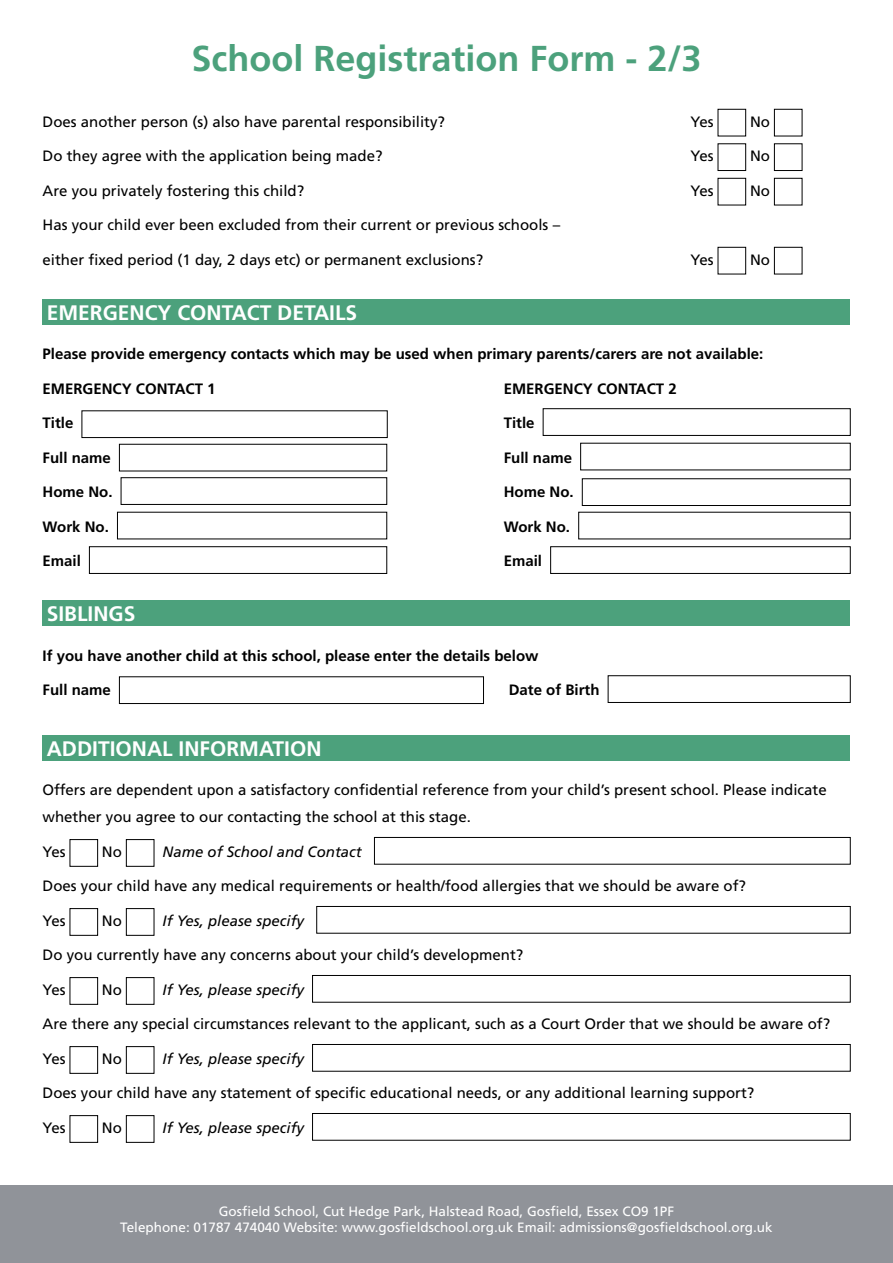
<style>
.page{position:relative;width:893px;height:1263px;background:#fff}
.page>*{position:absolute;margin:0;border:0;box-sizing:border-box;transform-origin:0 0}
.t1{font:700 36px "Frutiger";color:#4ca17c}
.t2{font:700 21px "Frutiger";color:#fff}
.t3{font:15px/27px "Frutiger";color:#000}
.t4{font:700 15px "Frutiger";color:#000}
.t5{font:italic 15px "Frutiger";color:#000}
.t6{font:13.5px/16.2px "Frutiger";color:#fff;text-align:center}
</style>
<div class="page">
<div style="left:718px;top:109px;width:28px;height:27px;border:1px solid #000"></div>
<div style="left:774px;top:109px;width:28px;height:27px;border:1px solid #000"></div>
<div style="left:718px;top:144px;width:28px;height:27px;border:1px solid #000"></div>
<div style="left:774px;top:144px;width:28px;height:27px;border:1px solid #000"></div>
<div style="left:718px;top:178px;width:28px;height:27px;border:1px solid #000"></div>
<div style="left:774px;top:178px;width:28px;height:27px;border:1px solid #000"></div>
<div style="left:718px;top:247px;width:28px;height:27px;border:1px solid #000"></div>
<div style="left:774px;top:247px;width:28px;height:27px;border:1px solid #000"></div>
<div style="left:43px;top:299px;width:807px;height:26px;background:#4ca17c"></div>
<div style="left:82px;top:411px;width:305px;height:27px;border:1px solid #000"></div>
<div style="left:543px;top:408px;width:307px;height:28px;border:1px solid #000"></div>
<div style="left:121px;top:477px;width:266px;height:28px;border:1px solid #000"></div>
<div style="left:582px;top:479px;width:268px;height:27px;border:1px solid #000"></div>
<div style="left:89px;top:546px;width:298px;height:28px;border:1px solid #000"></div>
<div style="left:550px;top:546px;width:300px;height:28px;border:1px solid #000"></div>
<div style="left:43px;top:601px;width:807px;height:25px;background:#4ca17c"></div>
<div style="left:119px;top:677px;width:365px;height:27px;border:1px solid #000"></div>
<div style="left:608px;top:675px;width:242px;height:28px;border:1px solid #000"></div>
<div style="left:43px;top:735px;width:807px;height:26px;background:#4ca17c"></div>
<div style="left:70px;top:839px;width:28px;height:27px;border:1px solid #000"></div>
<div style="left:126px;top:839px;width:28px;height:27px;border:1px solid #000"></div>
<div style="left:374px;top:837px;width:476px;height:27px;border:1px solid #000"></div>
<div style="left:70px;top:908px;width:28px;height:27px;border:1px solid #000"></div>
<div style="left:126px;top:908px;width:28px;height:27px;border:1px solid #000"></div>
<div style="left:316px;top:906px;width:534px;height:27px;border:1px solid #000"></div>
<div style="left:70px;top:977px;width:28px;height:27px;border:1px solid #000"></div>
<div style="left:126px;top:977px;width:28px;height:27px;border:1px solid #000"></div>
<div style="left:312px;top:975px;width:538px;height:27px;border:1px solid #000"></div>
<div style="left:70px;top:1046px;width:28px;height:27px;border:1px solid #000"></div>
<div style="left:126px;top:1046px;width:28px;height:27px;border:1px solid #000"></div>
<div style="left:312px;top:1044px;width:538px;height:27px;border:1px solid #000"></div>
<div style="left:70px;top:1115px;width:28px;height:27px;border:1px solid #000"></div>
<div style="left:126px;top:1115px;width:28px;height:27px;border:1px solid #000"></div>
<div style="left:312px;top:1113px;width:538px;height:27px;border:1px solid #000"></div>
<div style="left:0;top:1185px;width:893px;height:78px;background:#909399"></div>
<h1 class="t1" style="left:191px;top:37px;width:512px">School Registration Form - 2/3</h1>
<p class="t3" style="left:43px;top:108px;width:404px">Does another person (s) also have parental responsibility?</p>
<p class="t3" style="left:691px;top:108px;width:25px">Yes</p>
<p class="t3" style="left:750px;top:108px;width:21px">No</p>
<p class="t3" style="left:43px;top:142px;width:342px">Do they agree with the application being made?</p>
<p class="t3" style="left:691px;top:142px;width:25px">Yes</p>
<p class="t3" style="left:750px;top:142px;width:21px">No</p>
<p class="t3" style="left:43px;top:177px;width:263px">Are you privately fostering this child?</p>
<p class="t3" style="left:691px;top:177px;width:25px">Yes</p>
<p class="t3" style="left:750px;top:177px;width:21px">No</p>
<p class="t3" style="left:43px;top:211px;width:519px">Has your child ever been excluded from their current or previous schools –</p>
<p class="t3" style="left:43px;top:246px;width:442px">either fixed period (1 day, 2 days etc) or permanent exclusions?</p>
<p class="t3" style="left:691px;top:246px;width:25px">Yes</p>
<p class="t3" style="left:750px;top:246px;width:21px">No</p>
<h2 class="t2" style="left:47px;top:300px;width:312px">EMERGENCY CONTACT DETAILS</h2>
<p class="t4" style="left:43px;top:345px;width:722px">Please provide emergency contacts which may be used when primary parents/carers are not available:</p>
<p class="t4" style="left:43px;top:380px;width:174px">EMERGENCY CONTACT 1</p>
<p class="t4" style="left:504px;top:380px;width:174px">EMERGENCY CONTACT 2</p>
<p class="t4" style="left:43px;top:414px;width:32px">Title</p>
<p class="t4" style="left:504px;top:414px;width:32px">Title</p>
<p class="t4" style="left:43px;top:449px;width:70px">Full name</p>
<p class="t4" style="left:504px;top:449px;width:70px">Full name</p>
<p class="t4" style="left:43px;top:483px;width:72px">Home No.</p>
<p class="t4" style="left:504px;top:483px;width:72px">Home No.</p>
<p class="t4" style="left:43px;top:518px;width:68px">Work No.</p>
<p class="t4" style="left:504px;top:518px;width:68px">Work No.</p>
<p class="t4" style="left:43px;top:552px;width:40px">Email</p>
<p class="t4" style="left:504px;top:552px;width:40px">Email</p>
<h2 class="t2" style="left:47px;top:602px;width:90px">SIBLINGS</h2>
<p class="t4" style="left:43px;top:647px;width:497px">If you have another child at this school, please enter the details below</p>
<p class="t4" style="left:43px;top:681px;width:70px">Full name</p>
<p class="t4" style="left:509px;top:681px;width:92px">Date of Birth</p>
<h2 class="t2" style="left:47px;top:736px;width:276px">ADDITIONAL INFORMATION</h2>
<p class="t3" style="left:43px;top:776px;width:786px">Offers are dependent upon a satisfactory confidential reference from your child’s present school. Please indicate whether you agree to our contacting the school at this stage.</p>
<p class="t3" style="left:43px;top:838px;width:25px">Yes</p>
<p class="t3" style="left:102px;top:838px;width:21px">No</p>
<p class="t5" style="left:163px;top:843px;width:201px">Name of School and Contact</p>
<p class="t3" style="left:43px;top:872px;width:705px">Does your child have any medical requirements or health/food allergies that we should be aware of?</p>
<p class="t3" style="left:43px;top:907px;width:25px">Yes</p>
<p class="t3" style="left:102px;top:907px;width:21px">No</p>
<p class="t5" style="left:163px;top:912px;width:143px">If Yes, please specify</p>
<p class="t3" style="left:43px;top:941px;width:482px">Do you currently have any concerns about your child’s development?</p>
<p class="t3" style="left:43px;top:976px;width:25px">Yes</p>
<p class="t3" style="left:102px;top:976px;width:21px">No</p>
<p class="t5" style="left:163px;top:981px;width:143px">If Yes, please specify</p>
<p class="t3" style="left:43px;top:1010px;width:789px">Are there any special circumstances relevant to the applicant, such as a Court Order that we should be aware of?</p>
<p class="t3" style="left:43px;top:1045px;width:25px">Yes</p>
<p class="t3" style="left:102px;top:1045px;width:21px">No</p>
<p class="t5" style="left:163px;top:1050px;width:143px">If Yes, please specify</p>
<p class="t3" style="left:43px;top:1079px;width:713px">Does your child have any statement of specific educational needs, or any additional learning support?</p>
<p class="t3" style="left:43px;top:1114px;width:25px">Yes</p>
<p class="t3" style="left:102px;top:1114px;width:21px">No</p>
<p class="t5" style="left:163px;top:1119px;width:143px">If Yes, please specify</p>
<p class="t6" style="left:120px;top:1203px;width:654px">Gosfield School, Cut Hedge Park, Halstead Road, Gosfield, Essex CO9 1PF<br>Telephone: 01787 474040 Website: www.gosfieldschool.org.uk Email: admissions@gosfieldschool.org.uk</p>
</div>
